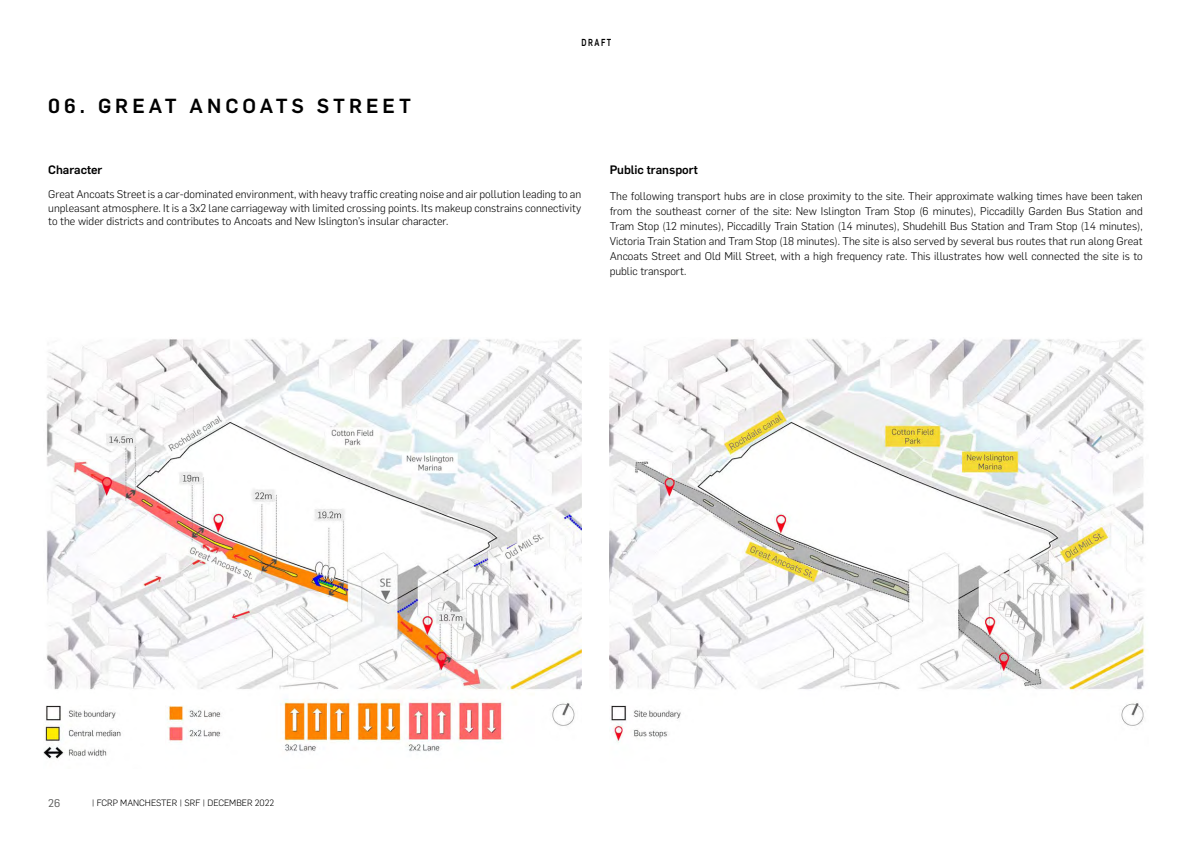
<style>
.page{position:relative;width:1191px;height:842px;background:#fff}
.page>*{position:absolute;margin:0;border:0;box-sizing:border-box;transform-origin:0 0}
.Heading_3_-_H3{font:500 20px "Flama";letter-spacing:.2em;color:#000}
.Heading_4_H4{font:500 12px "Flama";color:#000}
.Text_Body_-_P{font:300 11px/15px "Flama";color:#000;text-align:justify}
.t1{font:11px "Flama";color:#575756}
.t2{font:500 10px "Flama";letter-spacing:.2em;color:#000;scale:.75 1}
.t3{font:300 9px "Flama";color:#000}
</style>
<div class="page">
<img style="left:44px;top:339px;width:537px;height:420px">
<img style="left:609px;top:338px;width:539px;height:405px">
<h3 class="Heading_3_-_H3" style="left:48px;top:92px;width:364px">06. GREAT ANCOATS STREET</h3>
<p class="t2" style="left:581px;top:35px;width:41px">DRAFT</p>
<h4 class="Heading_4_H4" style="left:48px;top:161px;width:56px">Character</h4>
<p class="Text_Body_-_P" style="left:48px;top:187px;width:534px;line-height:13.2px">Great Ancoats Street is a car-dominated environment, with heavy traffic creating noise and air pollution leading to an unpleasant atmosphere. It is a 3x2 lane carriageway with limited crossing points. Its makeup constrains connectivity to the wider districts and contributes to Ancoats and New Islington’s insular character.</p>
<h4 class="Heading_4_H4" style="left:609px;top:161px;width:90px">Public transport</h4>
<p class="Text_Body_-_P" style="left:609px;top:188px;width:534px">The following transport hubs are in close proximity to the site. Their approximate walking times have been taken from the southeast corner of the site: New Islington Tram Stop (6 minutes), Piccadilly Garden Bus Station and Tram Stop (12 minutes), Piccadilly Train Station (14 minutes), Shudehill Bus Station and Tram Stop (14 minutes), Victoria Train Station and Tram Stop (18 minutes). The site is also served by several bus routes that run along Great Ancoats Street and Old Mill Street, with a high frequency rate. This illustrates how well connected the site is to public transport.</p>
<p class="t1" style="left:48px;top:795px;width:14px">26</p>
<p class="t3" style="left:92px;top:797px;width:184px">| FCRP MANCHESTER | SRF | DECEMBER 2022</p>
</div>
